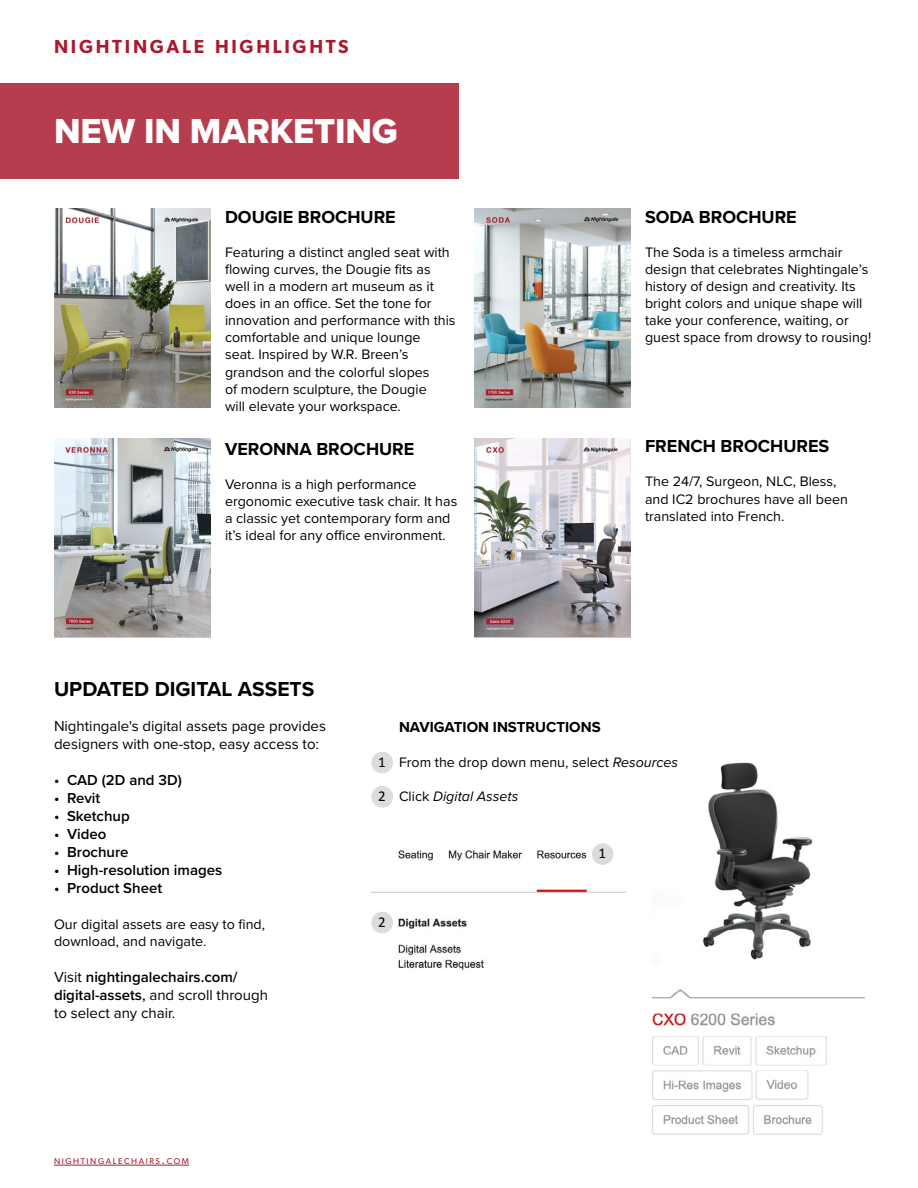
<style>
.page{position:relative;width:918px;height:1188px;background:#fff}
.page>*{position:absolute;margin:0;border:0;box-sizing:border-box;transform-origin:0 0}
.t1{font:36px "Proxima Nova Extrabld";letter-spacing:-.005em;color:#fff}
.t2{font:700 21px "Proxima Nova";color:#000}
.t3{font:600 18.9px "Gibson";letter-spacing:.145em;color:#a91a2d}
.t4{font:700 18px "Proxima Nova";color:#000}
.t5{font:15px/18px "Proxima Nova";color:#000}
.t6{font:600 15px "Proxima Nova";color:#000}
.t7{font:700 15px "Proxima Nova";color:#000}
.t8{font:15px "Calibri";color:#000}
.t9{font:14.25px/17.1px "Proxima Nova";color:#000}
.t10{font:italic 14.25px "Proxima Nova";color:#000}
.t11{font:8.4px "Gibson";letter-spacing:.185em;color:#a91a2d}
.s1{font-weight:600}
.s2{font-weight:500}
.s3{font-style:italic}
.s4{font-style:normal}
.s5{font-size:12px}
</style>
<div class="page">
<div style="left:0;top:83px;width:459px;height:95px;background:#b63d4d"></div>
<img style="left:54px;top:208px;width:156px;height:199px">
<img style="left:54px;top:438px;width:156px;height:199px">
<img style="left:652px;top:762px;width:213px;height:373px">
<img style="left:754px;top:1066px;width:57px;height:35px">
<img style="left:474px;top:208px;width:156px;height:199px">
<img style="left:474px;top:438px;width:156px;height:199px">
<hr style="left:54px;top:1165px;width:135px;height:1px;background:#a91a2d">
<img style="left:372px;top:850px;width:254px;height:121px">
<div style="left:371px;top:752px;width:22px;height:21px;background:#dbdcde;border-radius:50%"></div>
<div style="left:371px;top:786px;width:22px;height:22px;background:#dbdcde;border-radius:50%"></div>
<div style="left:371px;top:912px;width:22px;height:21px;background:#dbdcde;border-radius:50%"></div>
<div style="left:592px;top:843px;width:22px;height:22px;background:#dbdcde;border-radius:50%"></div>
<h3 class="t3" style="left:54px;top:36px;width:296px">NIGHTINGALE HIGHLIGHTS</h3>
<h1 class="t1" style="left:54px;top:104px;width:346px">NEW IN MARKETING</h1>
<p class="t4" style="left:225px;top:203px;width:172px">DOUGIE BROCHURE</p>
<p class="t9" style="left:225px;top:243px;width:232px">Featuring a distinct angled seat with flowing curves, the Dougie fits as well in a modern art museum as it does in an office. Set the tone for innovation and performance with this comfortable and unique lounge<br>seat. Inspired by W.R. Breen’s grandson and the colorful slopes<br>of modern sculpture, the Dougie<br>will elevate your workspace.</p>
<p class="t4" style="left:225px;top:435px;width:191px">VERONNA BROCHURE</p>
<p class="t9" style="left:225px;top:475px;width:234px">Veronna is a high performance ergonomic executive task chair. It has a classic yet contemporary form and it’s ideal for any office environment.</p>
<p class="t4" style="left:645px;top:203px;width:153px">SODA BROCHURE</p>
<p class="t9" style="left:645px;top:243px;width:228px">The Soda is a timeless armchair design that celebrates Nightingale’s history of design and creativity. Its bright colors and unique shape will take your conference, waiting, or guest space from drowsy to rousing!</p>
<p class="t4" style="left:645px;top:433px;width:186px">FRENCH BROCHURES</p>
<p class="t9" style="left:645px;top:472px;width:204px">The 24/7, Surgeon, NLC, Bless, and IC2 brochures have all been translated into French.</p>
<h2 class="t2" style="left:54px;top:674px;width:262px">UPDATED DIGITAL ASSETS</h2>
<p class="t5" style="left:54px;top:717px;width:274px">Nightingale's digital assets page provides designers with one-stop, easy access to:</p>
<p class="t6" style="left:54px;top:769px;width:129px">• CAD (2D and 3D)</p>
<p class="t6" style="left:54px;top:787px;width:48px">• Revit</p>
<p class="t6" style="left:54px;top:805px;width:77px">• Sketchup</p>
<p class="t6" style="left:54px;top:823px;width:54px">• Video</p>
<p class="t6" style="left:54px;top:841px;width:76px">• Brochure</p>
<p class="t6" style="left:54px;top:859px;width:170px">• High-resolution images</p>
<p class="t6" style="left:54px;top:877px;width:110px">• Product Sheet</p>
<p class="t9" style="left:54px;top:915px;width:213px">Our digital assets are easy to find, download, and navigate.</p>
<p class="t5" style="left:54px;top:967px;width:216px">Visit <span class="s1">nightingalechairs.com/ digital-assets</span><span class="s2">,</span> and scroll through to select any chair.</p>
<p class="t8" style="left:378px;top:752px;width:9px">1</p>
<p class="t8" style="left:378px;top:787px;width:9px">2</p>
<p class="t7" style="left:399px;top:716px;width:203px">NAVIGATION INSTRUCTIONS</p>
<p class="t9" style="left:399px;top:753px;width:281px">From the drop down menu, select <span class="s3">Resources</span></p>
<p class="t10" style="left:399px;top:785px;width:121px"><span class="s4">Click</span> Digital Assets</p>
<p class="t8" style="left:599px;top:844px;width:9px">1</p>
<p class="t8" style="left:378px;top:912px;width:9px">2</p>
<p class="t11" style="left:54px;top:1156px;width:137px">NIGHTINGALECHAIRS<span class="s5">.</span>COM</p>
</div>
